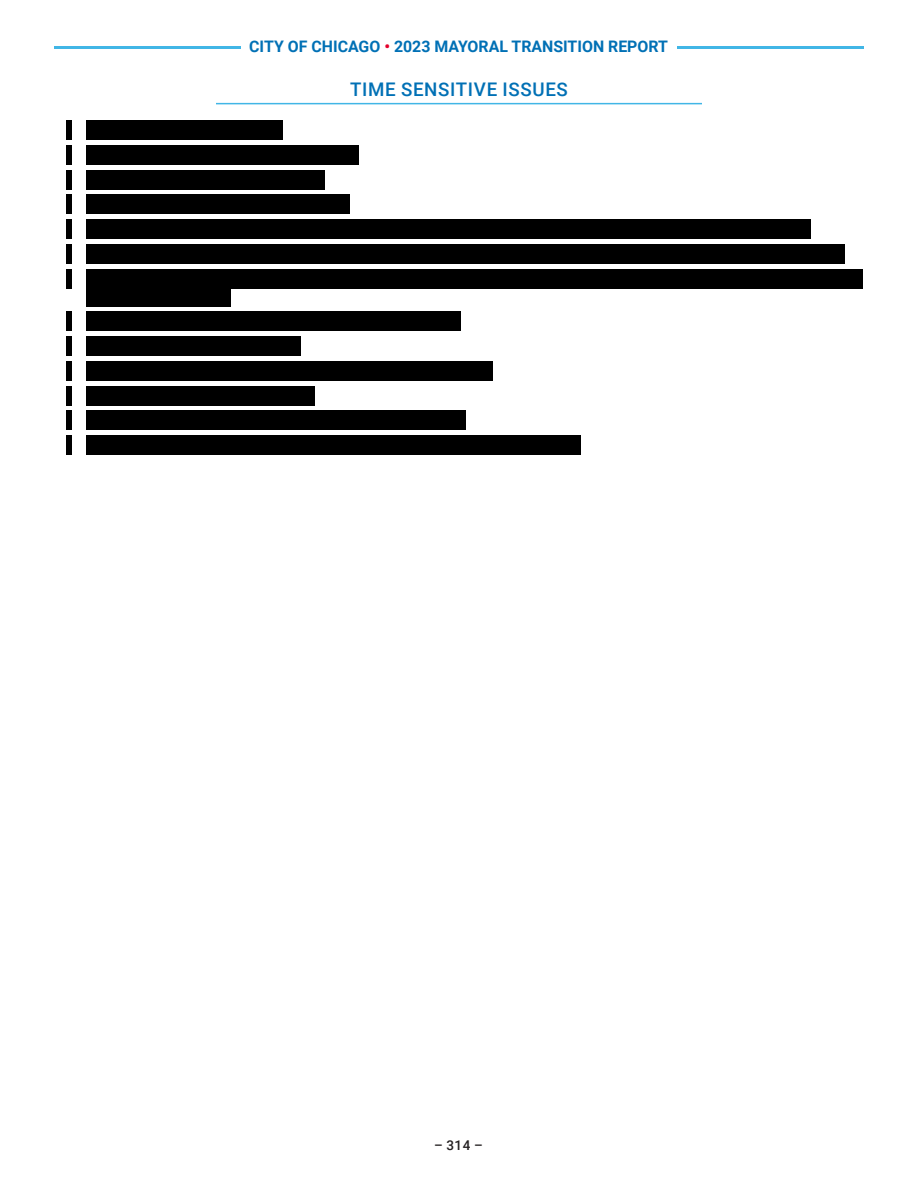
<style>
.page{position:relative;width:918px;height:1188px;background:#fff}
.page>*{position:absolute;margin:0;border:0;box-sizing:border-box;transform-origin:0 0}
.Section_Header{font:500 18.75px "Roboto";letter-spacing:.035em;color:#0070b5}
.t1{font:700 15.9px "Roboto";color:#0070b5}
.t2{font:500 13.5px "Roboto";color:#231f20}
.s1{color:#e4002b}
</style>
<div class="page">
<hr style="left:54px;top:46px;width:187px;height:3px;background:#41b6e6">
<hr style="left:677px;top:46px;width:187px;height:3px;background:#41b6e6">
<hr style="left:216px;top:103px;width:486px;height:1px;background:#41b6e6">
<div style="left:66px;top:120px;width:5px;height:20px;background:#000"></div>
<div style="left:86px;top:120px;width:197px;height:20px;background:#000"></div>
<div style="left:66px;top:145px;width:5px;height:20px;background:#000"></div>
<div style="left:86px;top:145px;width:273px;height:20px;background:#000"></div>
<div style="left:66px;top:170px;width:5px;height:19px;background:#000"></div>
<div style="left:86px;top:170px;width:239px;height:19px;background:#000"></div>
<div style="left:66px;top:194px;width:5px;height:20px;background:#000"></div>
<div style="left:86px;top:194px;width:263px;height:20px;background:#000"></div>
<div style="left:66px;top:219px;width:5px;height:20px;background:#000"></div>
<div style="left:86px;top:219px;width:724px;height:20px;background:#000"></div>
<div style="left:66px;top:244px;width:5px;height:20px;background:#000"></div>
<div style="left:86px;top:244px;width:759px;height:20px;background:#000"></div>
<div style="left:66px;top:269px;width:5px;height:19px;background:#000"></div>
<div style="left:86px;top:269px;width:777px;height:19px;background:#000"></div>
<div style="left:86px;top:287px;width:145px;height:19px;background:#000"></div>
<div style="left:66px;top:311px;width:5px;height:20px;background:#000"></div>
<div style="left:86px;top:311px;width:375px;height:20px;background:#000"></div>
<div style="left:66px;top:336px;width:5px;height:20px;background:#000"></div>
<div style="left:86px;top:336px;width:215px;height:20px;background:#000"></div>
<div style="left:66px;top:361px;width:5px;height:20px;background:#000"></div>
<div style="left:86px;top:361px;width:407px;height:20px;background:#000"></div>
<div style="left:66px;top:386px;width:5px;height:19px;background:#000"></div>
<div style="left:86px;top:386px;width:229px;height:19px;background:#000"></div>
<div style="left:66px;top:410px;width:5px;height:20px;background:#000"></div>
<div style="left:86px;top:410px;width:380px;height:20px;background:#000"></div>
<div style="left:66px;top:435px;width:5px;height:20px;background:#000"></div>
<div style="left:86px;top:435px;width:494px;height:20px;background:#000"></div>
<p class="t1" style="left:249px;top:36px;width:420px">CITY OF CHICAGO <span class="s1">•</span> 2023 MAYORAL TRANSITION REPORT</p>
<p class="Section_Header" style="left:350px;top:76px;width:219px">TIME SENSITIVE ISSUES</p>
<p class="t2" style="left:434px;top:1136px;width:50px">– 314 –</p>
</div>
